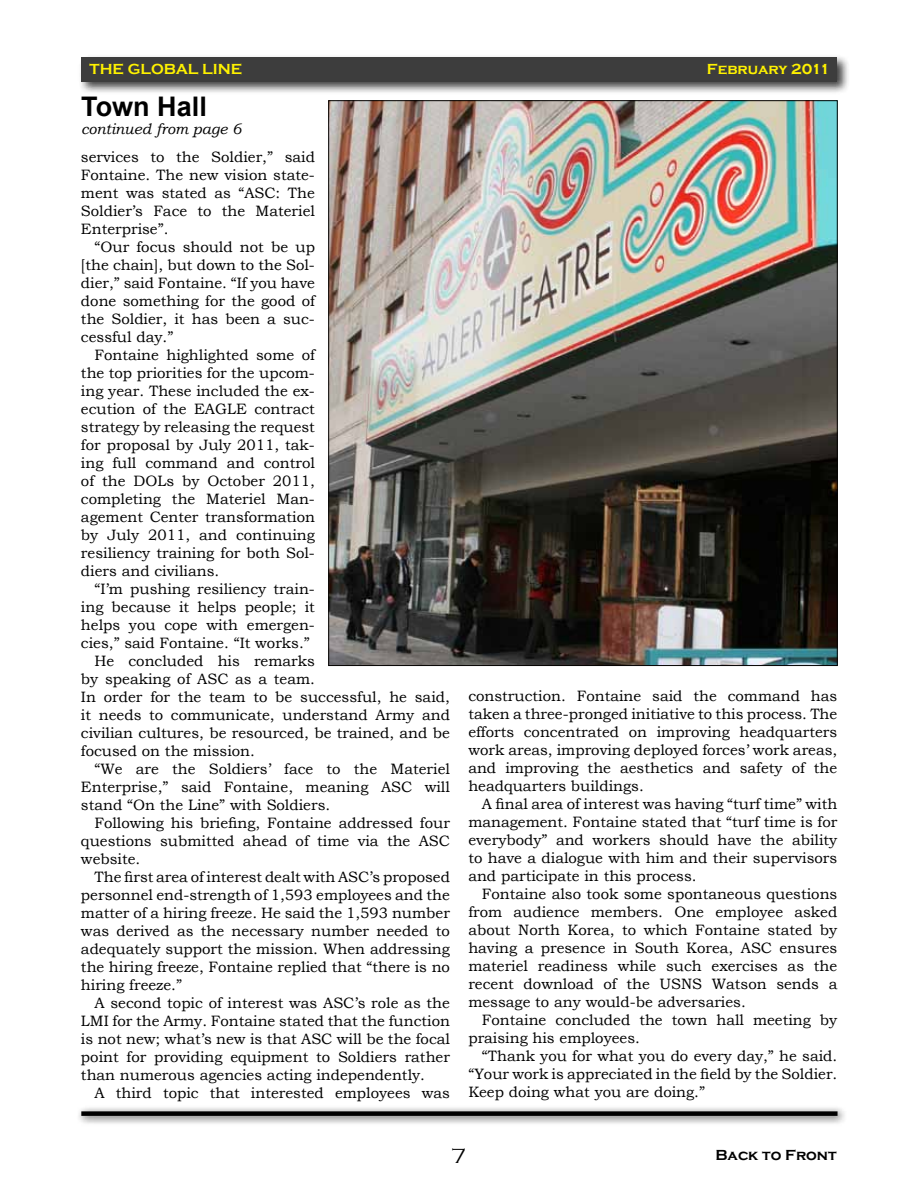
<style>
.page{position:relative;width:918px;height:1188px;background:#fff}
.page>*{position:absolute;margin:0;border:0;box-sizing:border-box;transform-origin:0 0}
.t1{font:700 27px "Arial";color:#000}
.t2{font:300 21px "Copperplate Gothic";color:#000}
.t3{font:15px/18px "Bookman Old Style";color:#000;text-align:justify}
.t4{font:700 15px "Copperplate Gothic";color:#fff200}
.t5{font:italic 15px "Bookman Old Style";color:#000}
.t6{font:700 15px "Copperplate Gothic";color:#000}
</style>
<div class="page">
<div style="left:78px;top:54px;width:772px;height:41px;background:#000;opacity:.75"></div>
<div style="left:81px;top:58px;width:756px;height:24px;background:#3d3d3d"></div>
<div style="left:76px;top:1106px;width:771px;height:21px;background:#000;opacity:.75"></div>
<div style="left:81px;top:1111px;width:757px;height:5px;background:#000"></div>
<img style="left:330px;top:102px;width:505px;height:562px">
<p class="t4" style="left:90px;top:61px;width:154px">THE GLOBAL LINE</p>
<p class="t4" style="left:707px;top:61px;width:125px">February 2011</p>
<h1 class="t1" style="left:81px;top:88px;width:127px">Town Hall</h1>
<p class="t5" style="left:81px;top:118px;width:162px">continued from page 6</p>
<p class="t3" style="left:81px;top:148px;width:235px">services to the Soldier,” said Fontaine. The new vision state&shy;ment was stated as “ASC: The Soldier’s Face to the Materiel Enterprise”.</p>
<p class="t3" style="left:81px;top:238px;width:235px;text-indent:14px">“Our focus should not be up [the chain], but down to the Sol&shy;dier,” said Fontaine. “If you have done something for the good of the Soldier, it has been a suc&shy;cessful day.”</p>
<p class="t3" style="left:81px;top:346px;width:235px;text-indent:14px">Fontaine highlighted some of the top priorities for the upcom&shy;ing year. These included the ex&shy;ecution of the EAGLE contract strategy by releasing the request for proposal by July 2011, tak&shy;ing full command and control of the DOLs by October 2011, completing the Materiel Man&shy;agement Center transformation by July 2011, and continuing resiliency training for both Sol&shy;diers and civilians.</p>
<p class="t3" style="left:94px;top:580px;width:222px">“I’m pushing resiliency train-</p>
<p class="t3" style="left:81px;top:598px;width:235px">ing because it helps people; it</p>
<p class="t3" style="left:81px;top:616px;width:235px">helps you cope with emergen-</p>
<p class="t3" style="left:81px;top:634px;width:230px">cies,” said Fontaine. “It works.”</p>
<p class="t3" style="left:94px;top:652px;width:222px">He concluded his remarks</p>
<p class="t3" style="left:81px;top:670px;width:235px">by speaking of ASC as a team.</p>
<p class="t3" style="left:81px;top:688px;width:370px">In order for the team to be successful, he said,</p>
<p class="t3" style="left:81px;top:706px;width:370px">it needs to communicate, understand Army and</p>
<p class="t3" style="left:81px;top:724px;width:370px">civilian cultures, be resourced, be trained, and be</p>
<p class="t3" style="left:81px;top:742px;width:175px">focused on the mission.</p>
<p class="t3" style="left:94px;top:760px;width:357px">“We are the Soldiers’ face to the Materiel</p>
<p class="t3" style="left:81px;top:778px;width:370px">Enterprise,” said Fontaine, meaning ASC will</p>
<p class="t3" style="left:81px;top:796px;width:251px">stand “On the Line” with Soldiers.</p>
<p class="t3" style="left:94px;top:814px;width:357px">Following his briefing, Fontaine addressed four</p>
<p class="t3" style="left:81px;top:832px;width:370px">questions submitted ahead of time via the ASC</p>
<p class="t3" style="left:81px;top:850px;width:61px">website.</p>
<p class="t3" style="left:94px;top:868px;width:357px">The first area of interest dealt with ASC’s proposed</p>
<p class="t3" style="left:81px;top:886px;width:370px">personnel end-strength of 1,593 employees and the</p>
<p class="t3" style="left:81px;top:904px;width:371px">matter of a hiring freeze. He said the 1,593 number</p>
<p class="t3" style="left:81px;top:922px;width:370px">was derived as the necessary number needed to</p>
<p class="t3" style="left:81px;top:940px;width:371px">adequately support the mission. When addressing</p>
<p class="t3" style="left:81px;top:958px;width:370px">the hiring freeze, Fontaine replied that “there is no</p>
<p class="t3" style="left:81px;top:976px;width:103px">hiring freeze.”</p>
<p class="t3" style="left:94px;top:994px;width:357px">A second topic of interest was ASC’s role as the</p>
<p class="t3" style="left:81px;top:1012px;width:370px">LMI for the Army. Fontaine stated that the function</p>
<p class="t3" style="left:81px;top:1030px;width:371px">is not new; what’s new is that ASC will be the focal</p>
<p class="t3" style="left:81px;top:1048px;width:370px">point for providing equipment to Soldiers rather</p>
<p class="t3" style="left:81px;top:1066px;width:346px">than numerous agencies acting independently.</p>
<p class="t3" style="left:94px;top:1084px;width:357px">A third topic that interested employees was</p>
<p class="t3" style="left:468px;top:687px;width:371px">construction. Fontaine said the command has taken a three-pronged initiative to this process. The efforts concentrated on improving headquarters work areas, improving deployed forces’ work areas, and improving the aesthetics and safety of the headquarters buildings.</p>
<p class="t3" style="left:468px;top:795px;width:371px;text-indent:14px">A final area of interest was having “turf time” with management. Fontaine stated that “turf time is for everybody” and workers should have the ability to have a dialogue with him and their supervisors and participate in this process.</p>
<p class="t3" style="left:468px;top:885px;width:371px;text-indent:14px">Fontaine also took some spontaneous questions from audience members. One employee asked about North Korea, to which Fontaine stated by having a presence in South Korea, ASC ensures materiel readiness while such exercises as the recent download of the USNS Watson sends a message to any would-be adversaries.</p>
<p class="t3" style="left:468px;top:1011px;width:371px;text-indent:14px">Fontaine concluded the town hall meeting by praising his employees.</p>
<p class="t3" style="left:468px;top:1047px;width:371px;text-indent:14px">“Thank you for what you do every day,” he said. “Your work is appreciated in the field by the Soldier.<br>Keep doing what you are doing.”</p>
<h2 class="t2" style="left:452px;top:1144px;width:17px">7</h2>
<p class="t6" style="left:716px;top:1147px;width:123px">Back to Front</p>
</div>
